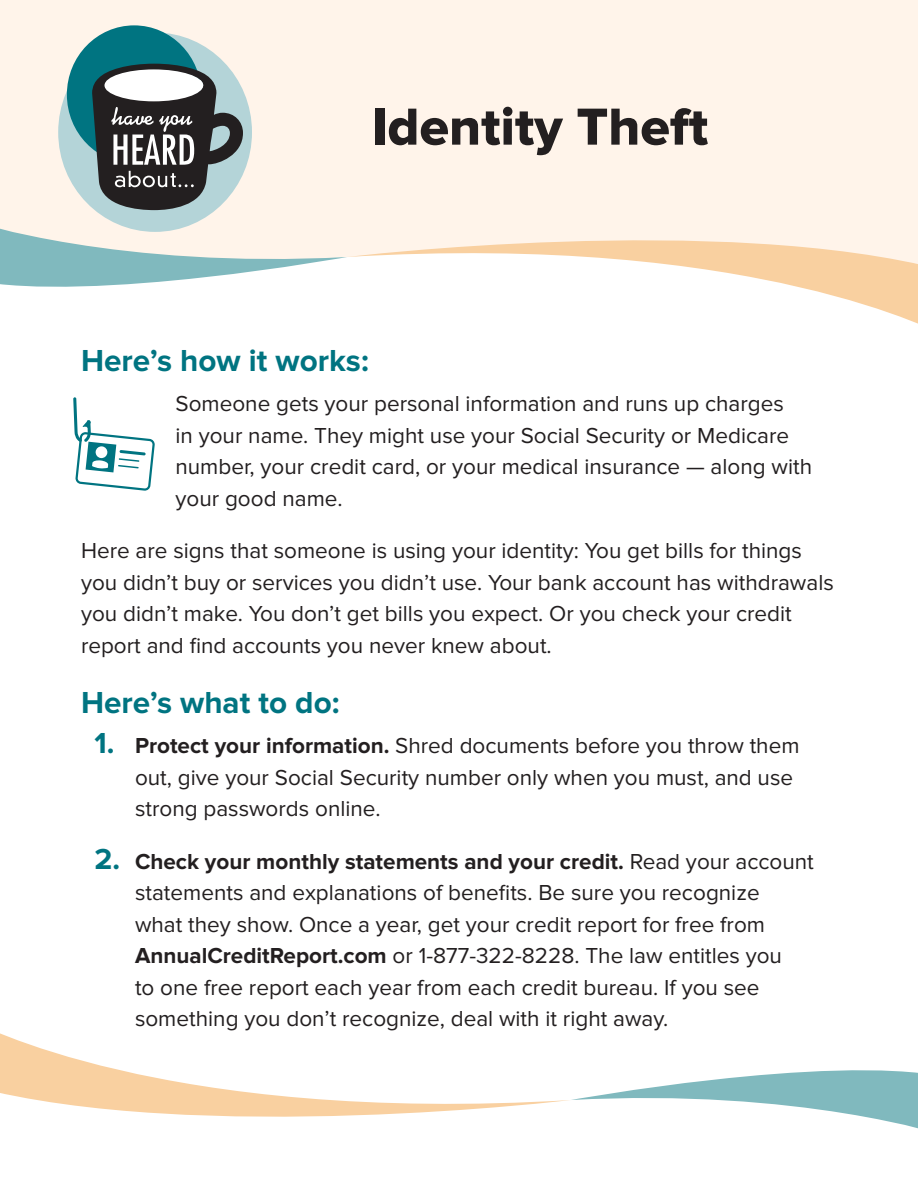
<style>
.page{position:relative;width:918px;height:1188px;background:#fff}
.page>*{position:absolute;margin:0;border:0;box-sizing:border-box;transform-origin:0 0}
.Title_1{font:54px "Proxima Nova Extrabld";color:#231f20}
.H2{font:700 31.5px "Proxima Nova";color:#007481}
.Paragraph{font:22.5px/31.5px "Proxima Nova";color:#231f20}
.s1{font-weight:700;font-size:30px;color:#007481}
.s2{font-weight:700}
</style>
<div class="page">
<div style="left:0;top:0;width:918px;height:221px;background:#fff4ea"></div>
<div style="left:58px;top:33px;width:194px;height:199px;background:#b4d4d8;border-radius:50%"></div>
<div style="left:67px;top:25px;width:134px;height:139px;background:#007481;border-radius:50%"></div>
<svg style="left:92px;top:64px;width:151px;height:146px"></svg>
<svg style="left:0;top:221px;width:347px;height:66px"></svg>
<svg style="left:347px;top:212px;width:571px;height:112px"></svg>
<svg style="left:571px;top:1070px;width:347px;height:59px"></svg>
<svg style="left:0;top:1033px;width:569px;height:84px"></svg>
<svg style="left:73px;top:397px;width:82px;height:94px"></svg>
<p class="Title_1" style="left:372px;top:96px;width:338px">Identity Theft</p>
<h1 class="H2" style="left:81px;top:342px;width:289px">Here’s how it works:</h1>
<p class="Paragraph" style="left:176px;top:389px;width:638px">Someone gets your personal information and runs up charges<br>in your name. They might use your Social Security or Medicare number, your credit card, or your medical insurance — along with your good name.</p>
<p class="Paragraph" style="left:81px;top:536px;width:754px">Here are signs that someone is using your identity: You get bills for things you didn’t buy or services you didn’t use. Your bank account has withdrawals you didn’t make. You don’t get bills you expect. Or you check your credit report and find accounts you never knew about.</p>
<h1 class="H2" style="left:81px;top:684px;width:260px">Here’s what to do:</h1>
<p class="Paragraph" style="left:135px;top:731px;width:666px;text-indent:-40px"><span class="s1">1.</span> <span class="s2">Protect your information.</span> Shred documents before you throw them out, give your Social Security number only when you must, and use strong passwords online.</p>
<p class="Paragraph" style="left:135px;top:846px;width:680px;text-indent:-40px"><span class="s1">2.</span> <span class="s2">Check your monthly statements and your credit.</span> Read your account statements and explanations of benefits. Be sure you recognize<br>what they show. Once a year, get your credit report for free from <span class="s2">AnnualCreditReport.com</span> or 1-877-322-8228. The law entitles you<br>to one free report each year from each credit bureau. If you see something you don’t recognize, deal with it right away.</p>
</div>
